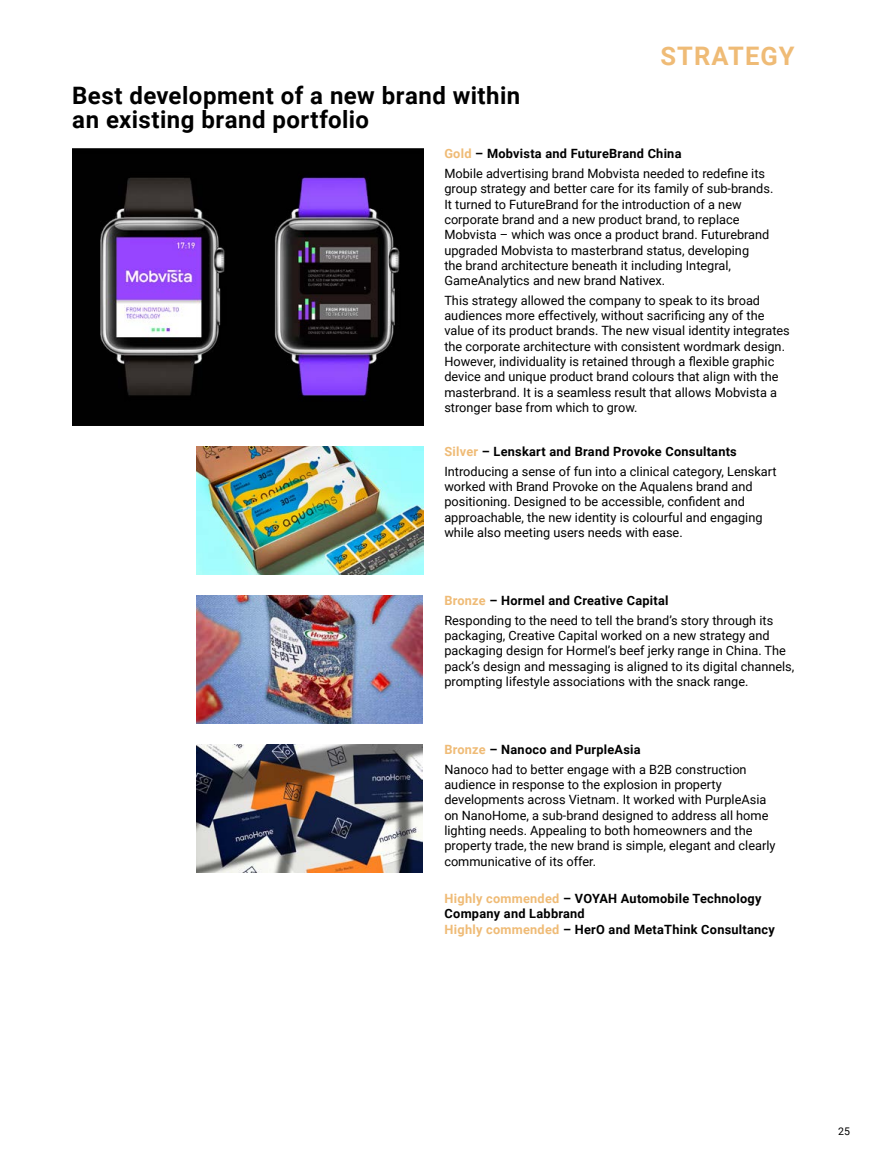
<style>
.page{position:relative;width:893px;height:1170px;background:#fff}
.page>*{position:absolute;margin:0;border:0;box-sizing:border-box;transform-origin:0 0}
.t1{font:700 25.5px "Roboto";letter-spacing:.04em;color:#efbb76}
.t2{font:700 24px/24px "Roboto";letter-spacing:.02em;color:#000}
.t3{font:12.75px/15.3px "Roboto";color:#000}
.t4{font:700 12.75px/15.3px "Roboto";letter-spacing:.02em;color:#000}
.t5{font:10.5px "Roboto";color:#000}
.s1{font-weight:700;color:#efbb76}
.s2{font-weight:700}
.s3{color:#efbb76}
</style>
<div class="page">
<img style="left:196px;top:446px;width:227px;height:128px">
<img style="left:196px;top:595px;width:227px;height:128px">
<img style="left:196px;top:744px;width:227px;height:128px">
<img style="left:72px;top:149px;width:351px;height:276px">
<h2 class="t2" style="left:72px;top:83px;width:450px">Best development of a new brand within an existing brand portfolio</h2>
<h1 class="t1" style="left:660px;top:38px;width:136px">STRATEGY</h1>
<p class="t3" style="left:444px;top:144px;width:322px;line-height:19.5px"><span class="s1">Gold</span> <span class="s2">– Mobvista and FutureBrand China<br></span>Mobile advertising brand Mobvista needed to redefine its</p>
<p class="t3" style="left:444px;top:181px;width:330px">group strategy and better care for its family of sub-brands.<br>It turned to FutureBrand for the introduction of a new corporate brand and a new product brand, to replace Mobvista – which was once a product brand. Futurebrand upgraded Mobvista to masterbrand status, developing<br>the brand architecture beneath it including Integral, GameAnalytics and new brand Nativex.</p>
<p class="t3" style="left:444px;top:292px;width:347px">This strategy allowed the company to speak to its broad audiences more effectively, without sacrificing any of the value of its product brands. The new visual identity integrates the corporate architecture with consistent wordmark design.<br>However, individuality is retained through a flexible graphic device and unique product brand colours that align with the masterbrand. It is a seamless result that allows Mobvista a stronger base from which to grow.</p>
<p class="t3" style="left:444px;top:441px;width:334px;line-height:19.5px"><span class="s1">Silver</span> <span class="s2">– Lenskart and Brand Provoke Consultants<br></span>Introducing a sense of fun into a clinical category, Lenskart</p>
<p class="t3" style="left:444px;top:478px;width:320px">worked with Brand Provoke on the Aqualens brand and positioning. Designed to be accessible, confident and approachable, the new identity is colourful and engaging while also meeting users needs with ease.</p>
<p class="t3" style="left:444px;top:590px;width:330px;line-height:19.5px"><span class="s1">Bronze</span> <span class="s2">– Hormel and Creative Capital<br></span>Responding to the need to tell the brand’s story through its</p>
<p class="t3" style="left:444px;top:627px;width:351px">packaging, Creative Capital worked on a new strategy and packaging design for Hormel’s beef jerky range in China. The pack’s design and messaging is aligned to its digital channels, prompting lifestyle associations with the snack range.</p>
<p class="t3" style="left:444px;top:739px;width:304px;line-height:19.5px"><span class="s1">Bronze</span> <span class="s2">– Nanoco and PurpleAsia<br></span>Nanoco had to better engage with a B2B construction</p>
<p class="t3" style="left:444px;top:776px;width:333px">audience in response to the explosion in property developments across Vietnam. It worked with PurpleAsia on NanoHome, a sub-brand designed to address all home lighting needs. Appealing to both homeowners and the property trade, the new brand is simple, elegant and clearly communicative of its offer.</p>
<p class="t4" style="left:445px;top:890px;width:332px"><span class="s3">Highly commended</span> – VOYAH Automobile Technology<br>Company and Labbrand<br><span class="s3">Highly commended</span> – HerO and MetaThink Consultancy</p>
<p class="t5" style="left:838px;top:1123px;width:13px">25</p>
</div>
